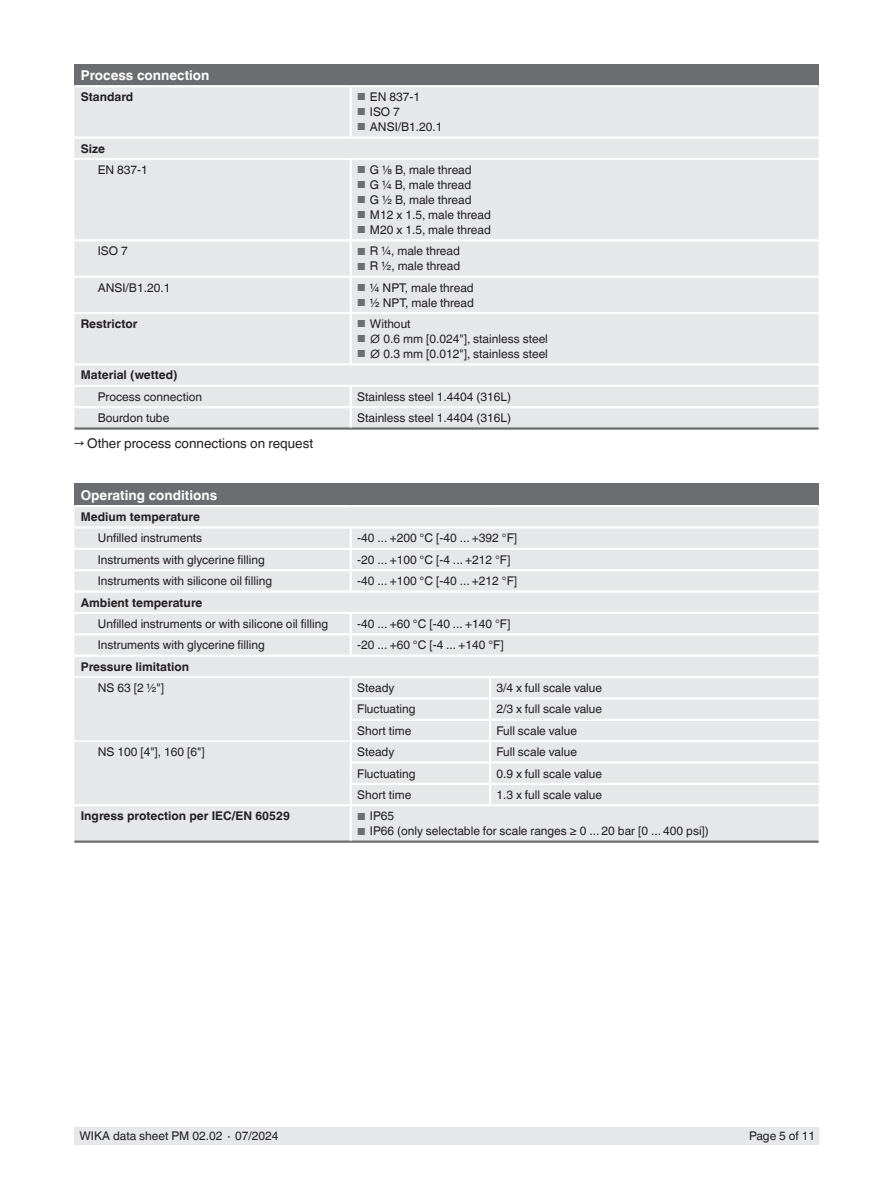
<style>
.page{position:relative;width:893px;height:1188px;background:#fff}
.page>*{position:absolute;margin:0;border:0;box-sizing:border-box;transform-origin:0 0}
.t1{font:700 13.5px "Helvetica World";color:#fff}
.t2{font:13.5px "Helvetica World";color:#231f20}
.t3{font:12px "Helvetica World";color:#231f20}
.t4{font:700 12px "Helvetica World";color:#231f20}
.s1{font-size:10.2px;color:#6c6d70}
</style>
<div class="page">
<div style="left:74px;top:1127px;width:745px;height:18px;background:#e6e7e9"></div>
<div style="left:74px;top:64px;width:745px;height:22px;background:#6c6d70"></div>
<div style="left:74px;top:87px;width:745px;height:340px;background:#e6e7e9"></div>
<hr style="left:351px;top:312px;width:468px;height:2px;background:#fff">
<hr style="left:350px;top:87px;width:2px;height:49px;background:#fff">
<hr style="left:74px;top:312px;width:277px;height:2px;background:#fff">
<hr style="left:350px;top:314px;width:2px;height:49px;background:#fff">
<hr style="left:74px;top:363px;width:277px;height:3px;background:#fff">
<hr style="left:351px;top:363px;width:468px;height:3px;background:#fff">
<hr style="left:74px;top:85px;width:277px;height:2px;background:#fff">
<hr style="left:351px;top:85px;width:468px;height:2px;background:#fff">
<hr style="left:74px;top:427px;width:277px;height:3px;background:#6c6d70">
<hr style="left:351px;top:427px;width:468px;height:3px;background:#6c6d70">
<hr style="left:350px;top:160px;width:2px;height:79px;background:#fff">
<hr style="left:350px;top:241px;width:2px;height:35px;background:#fff">
<hr style="left:350px;top:278px;width:2px;height:34px;background:#fff">
<hr style="left:74px;top:136px;width:277px;height:3px;background:#fff">
<hr style="left:351px;top:136px;width:468px;height:3px;background:#fff">
<hr style="left:74px;top:158px;width:277px;height:2px;background:#fff">
<hr style="left:351px;top:158px;width:468px;height:2px;background:#fff">
<hr style="left:74px;top:239px;width:277px;height:2px;background:#fff">
<hr style="left:351px;top:239px;width:468px;height:2px;background:#fff">
<hr style="left:74px;top:276px;width:277px;height:2px;background:#fff">
<hr style="left:351px;top:276px;width:468px;height:2px;background:#fff">
<hr style="left:74px;top:385px;width:277px;height:2px;background:#fff">
<hr style="left:351px;top:385px;width:468px;height:2px;background:#fff">
<hr style="left:74px;top:406px;width:277px;height:2px;background:#fff">
<hr style="left:351px;top:406px;width:468px;height:2px;background:#fff">
<svg style="left:350px;top:387px;width:2px;height:40px"></svg>
<div style="left:74px;top:484px;width:745px;height:22px;background:#6c6d70"></div>
<div style="left:74px;top:507px;width:745px;height:334px;background:#e6e7e9"></div>
<hr style="left:74px;top:676px;width:276px;height:2px;background:#fff">
<hr style="left:74px;top:740px;width:276px;height:2px;background:#fff">
<hr style="left:74px;top:505px;width:277px;height:2px;background:#fff">
<hr style="left:351px;top:505px;width:139px;height:2px;background:#fff">
<hr style="left:490px;top:505px;width:329px;height:2px;background:#fff">
<hr style="left:74px;top:548px;width:277px;height:2px;background:#fff">
<hr style="left:74px;top:569px;width:277px;height:2px;background:#fff">
<hr style="left:74px;top:655px;width:277px;height:2px;background:#fff">
<hr style="left:351px;top:655px;width:139px;height:2px;background:#fff">
<hr style="left:490px;top:655px;width:329px;height:2px;background:#fff">
<hr style="left:74px;top:633px;width:277px;height:2px;background:#fff">
<svg style="left:350px;top:614px;width:2px;height:19px"></svg>
<hr style="left:351px;top:548px;width:139px;height:2px;background:#fff">
<hr style="left:490px;top:548px;width:329px;height:2px;background:#fff">
<hr style="left:351px;top:569px;width:139px;height:2px;background:#fff">
<svg style="left:350px;top:529px;width:2px;height:61px"></svg>
<hr style="left:490px;top:569px;width:329px;height:2px;background:#fff">
<hr style="left:351px;top:633px;width:139px;height:2px;background:#fff">
<hr style="left:350px;top:635px;width:2px;height:20px;background:#fff">
<hr style="left:490px;top:633px;width:329px;height:2px;background:#fff">
<hr style="left:74px;top:526px;width:277px;height:3px;background:#fff">
<hr style="left:351px;top:526px;width:139px;height:3px;background:#fff">
<hr style="left:490px;top:526px;width:329px;height:3px;background:#fff">
<hr style="left:74px;top:590px;width:277px;height:3px;background:#fff">
<hr style="left:351px;top:590px;width:139px;height:3px;background:#fff">
<hr style="left:490px;top:590px;width:329px;height:3px;background:#fff">
<hr style="left:74px;top:612px;width:277px;height:2px;background:#fff">
<hr style="left:351px;top:612px;width:139px;height:2px;background:#fff">
<hr style="left:490px;top:612px;width:329px;height:2px;background:#fff">
<hr style="left:74px;top:841px;width:277px;height:2px;background:#6c6d70">
<hr style="left:351px;top:841px;width:139px;height:2px;background:#6c6d70">
<hr style="left:490px;top:841px;width:329px;height:2px;background:#6c6d70">
<hr style="left:350px;top:676px;width:140px;height:2px;background:#fff">
<hr style="left:490px;top:676px;width:329px;height:2px;background:#fff">
<hr style="left:350px;top:697px;width:140px;height:3px;background:#fff">
<hr style="left:490px;top:697px;width:329px;height:3px;background:#fff">
<hr style="left:350px;top:719px;width:140px;height:2px;background:#fff">
<hr style="left:490px;top:719px;width:329px;height:2px;background:#fff">
<hr style="left:350px;top:740px;width:140px;height:2px;background:#fff">
<hr style="left:490px;top:740px;width:329px;height:2px;background:#fff">
<hr style="left:350px;top:761px;width:140px;height:3px;background:#fff">
<hr style="left:490px;top:761px;width:329px;height:3px;background:#fff">
<hr style="left:350px;top:783px;width:140px;height:2px;background:#fff">
<svg style="left:350px;top:678px;width:2px;height:126px"></svg>
<hr style="left:490px;top:783px;width:329px;height:2px;background:#fff">
<svg style="left:489px;top:678px;width:2px;height:126px"></svg>
<hr style="left:74px;top:804px;width:277px;height:2px;background:#fff">
<hr style="left:351px;top:804px;width:139px;height:2px;background:#fff">
<hr style="left:350px;top:806px;width:2px;height:35px;background:#fff">
<hr style="left:490px;top:804px;width:329px;height:2px;background:#fff">
<p class="t1" style="left:81px;top:67px;width:130px">Process connection</p>
<p class="t4" style="left:81px;top:90px;width:54px">Standard</p>
<p class="t3" style="left:357px;top:90px;width:64px"><span class="s1">■</span> EN 837-1</p>
<p class="t3" style="left:357px;top:105px;width:44px"><span class="s1">■</span> ISO 7</p>
<p class="t3" style="left:357px;top:120px;width:87px"><span class="s1">■</span> ANSI/B1.20.1</p>
<p class="t4" style="left:81px;top:141px;width:26px">Size</p>
<p class="t3" style="left:98px;top:163px;width:52px">EN 837-1</p>
<p class="t3" style="left:357px;top:163px;width:116px"><span class="s1">■</span> G ⅛ B, male thread</p>
<p class="t3" style="left:357px;top:178px;width:116px"><span class="s1">■</span> G ¼ B, male thread</p>
<p class="t3" style="left:357px;top:193px;width:116px"><span class="s1">■</span> G ½ B, male thread</p>
<p class="t3" style="left:357px;top:208px;width:135px"><span class="s1">■</span> M12 x 1.5, male thread</p>
<p class="t3" style="left:357px;top:223px;width:135px"><span class="s1">■</span> M20 x 1.5, male thread</p>
<p class="t3" style="left:98px;top:244px;width:31px">ISO 7</p>
<p class="t3" style="left:357px;top:244px;width:104px"><span class="s1">■</span> R ¼, male thread</p>
<p class="t3" style="left:357px;top:259px;width:105px"><span class="s1">■</span> R ½, male thread</p>
<p class="t3" style="left:98px;top:281px;width:74px">ANSI/B1.20.1</p>
<p class="t3" style="left:357px;top:281px;width:118px"><span class="s1">■</span> ¼ NPT, male thread</p>
<p class="t3" style="left:357px;top:296px;width:118px"><span class="s1">■</span> ½ NPT, male thread</p>
<p class="t4" style="left:81px;top:317px;width:58px">Restrictor</p>
<p class="t3" style="left:357px;top:317px;width:55px"><span class="s1">■</span> Without</p>
<p class="t3" style="left:357px;top:332px;width:192px"><span class="s1">■</span> ∅ 0.6 mm [0.024"], stainless steel</p>
<p class="t3" style="left:357px;top:347px;width:192px"><span class="s1">■</span> ∅ 0.3 mm [0.012"], stainless steel</p>
<p class="t4" style="left:81px;top:368px;width:98px">Material (wetted)</p>
<p class="t3" style="left:98px;top:390px;width:106px">Process connection</p>
<p class="t3" style="left:357px;top:390px;width:155px">Stainless steel 1.4404 (316L)</p>
<p class="t3" style="left:98px;top:411px;width:73px">Bourdon tube</p>
<p class="t3" style="left:357px;top:411px;width:155px">Stainless steel 1.4404 (316L)</p>
<p class="t2" style="left:74px;top:435px;width:240px">→ Other process connections on request</p>
<p class="t1" style="left:81px;top:487px;width:138px">Operating conditions</p>
<p class="t4" style="left:81px;top:510px;width:121px">Medium temperature</p>
<p class="t3" style="left:98px;top:531px;width:106px">Unfilled instruments</p>
<p class="t3" style="left:357px;top:531px;width:161px">-40 ... +200 °C [-40 ... +392 °F]</p>
<p class="t3" style="left:98px;top:553px;width:169px">Instruments with glycerine filling</p>
<p class="t3" style="left:357px;top:553px;width:155px">-20 ... +100 °C [-4 ... +212 °F]</p>
<p class="t3" style="left:98px;top:574px;width:176px">Instruments with silicone oil filling</p>
<p class="t3" style="left:357px;top:574px;width:161px">-40 ... +100 °C [-40 ... +212 °F]</p>
<p class="t4" style="left:81px;top:595px;width:123px">Ambient temperature</p>
<p class="t3" style="left:98px;top:617px;width:232px">Unfilled instruments or with silicone oil filling</p>
<p class="t3" style="left:357px;top:617px;width:155px">-40 ... +60 °C [-40 ... +140 °F]</p>
<p class="t3" style="left:98px;top:638px;width:169px">Instruments with glycerine filling</p>
<p class="t3" style="left:357px;top:638px;width:148px">-20 ... +60 °C [-4 ... +140 °F]</p>
<p class="t4" style="left:81px;top:660px;width:110px">Pressure limitation</p>
<p class="t3" style="left:98px;top:681px;width:68px">NS 63 [2 ½"]</p>
<p class="t3" style="left:357px;top:681px;width:39px">Steady</p>
<p class="t3" style="left:496px;top:681px;width:107px">3/4 x full scale value</p>
<p class="t3" style="left:357px;top:702px;width:60px">Fluctuating</p>
<p class="t3" style="left:496px;top:702px;width:107px">2/3 x full scale value</p>
<p class="t3" style="left:357px;top:724px;width:56px">Short time</p>
<p class="t3" style="left:496px;top:724px;width:82px">Full scale value</p>
<p class="t3" style="left:98px;top:745px;width:109px">NS 100 [4"], 160 [6"]</p>
<p class="t3" style="left:357px;top:745px;width:39px">Steady</p>
<p class="t3" style="left:496px;top:745px;width:82px">Full scale value</p>
<p class="t3" style="left:357px;top:766px;width:60px">Fluctuating</p>
<p class="t3" style="left:496px;top:766px;width:107px">0.9 x full scale value</p>
<p class="t3" style="left:357px;top:788px;width:56px">Short time</p>
<p class="t3" style="left:496px;top:788px;width:107px">1.3 x full scale value</p>
<p class="t4" style="left:81px;top:809px;width:211px">Ingress protection per IEC/EN 60529</p>
<p class="t3" style="left:357px;top:809px;width:38px"><span class="s1">■</span> IP65</p>
<p class="t3" style="left:357px;top:824px;width:353px"><span class="s1">■</span> IP66 (only selectable for scale ranges ≥ 0 ... 20 bar [0 ... 400 psi])</p>
<p class="t3" style="left:80px;top:1129px;width:201px">WIKA data sheet PM 02.02 ∙ 07/2024</p>
<p class="t3" style="left:749px;top:1129px;width:68px">Page 5 of 11</p>
</div>
